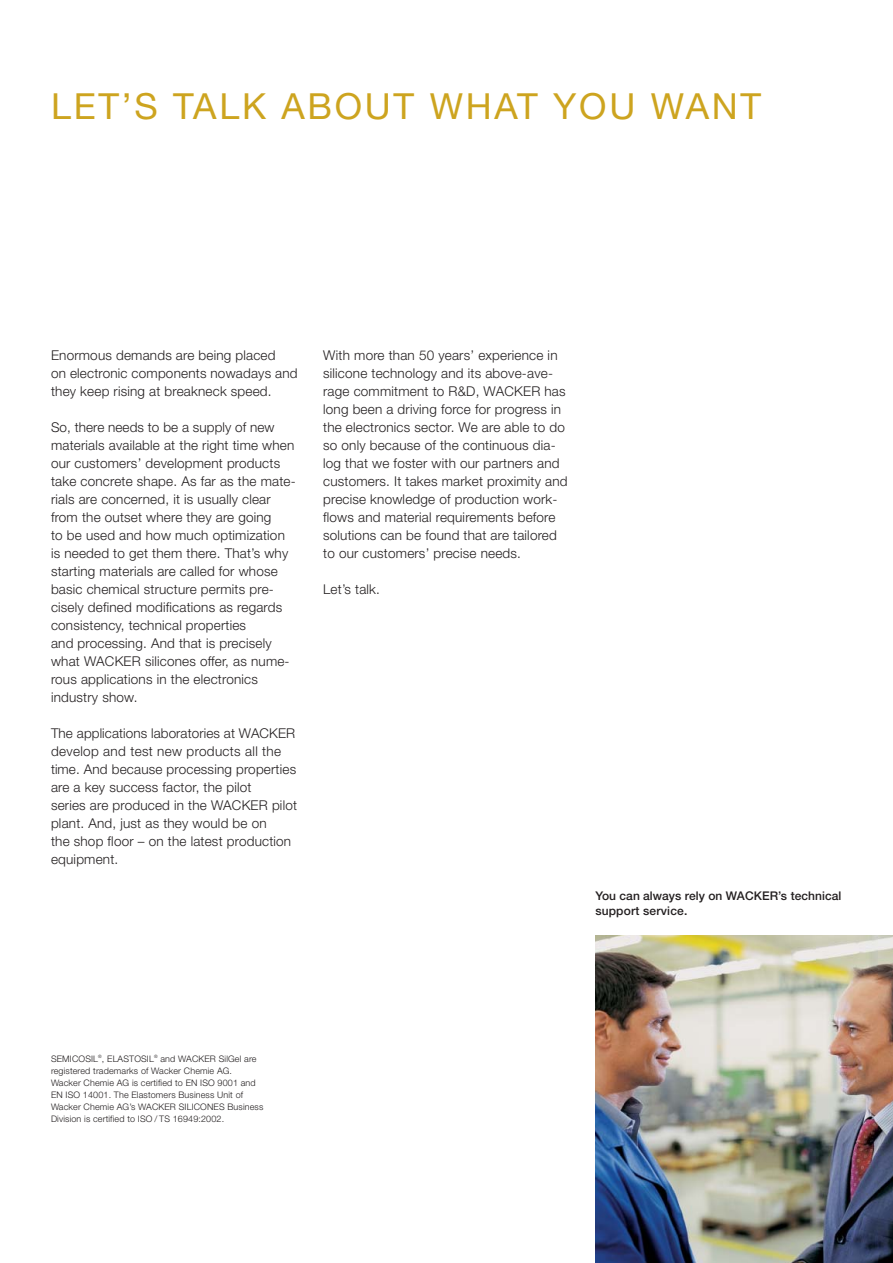
<style>
.page{position:relative;width:893px;height:1263px;background:#fff}
.page>*{position:absolute;margin:0;border:0;box-sizing:border-box;transform-origin:0 0}
.t1{font:36px "Helvetica Neue";letter-spacing:.075em;color:#cda41f}
.t2{font:300 13.5px/18px "Helvetica Neue";letter-spacing:.015em;color:#231f20}
.t3{font:500 12px/15px "Helvetica Neue";letter-spacing:.005em;color:#231f20}
.t4{font:300 9px/12px "Helvetica Neue";letter-spacing:.015em;color:#231f20}
</style>
<div class="page">
<img style="left:595px;top:936px;width:297px;height:327px">
<h1 class="t1" style="left:51px;top:93px;width:711px">LET’S TALK ABOUT WHAT YOU WANT</h1>
<p class="t2" style="left:51px;top:348px;width:248px">Enormous demands are being placed<br>on electronic components nowadays and they keep rising at breakneck speed.</p>
<p class="t2" style="left:51px;top:420px;width:246px">So, there needs to be a supply of new materials available at the right time when our customers’ development products take concrete shape. As far as the mate&shy;rials are concerned, it is usually clear from the outset where they are going<br>to be used and how much optimization is needed to get them there. That’s why starting materials are called for whose basic chemical structure permits pre&shy;cisely defined modifications as regards consistency, technical properties<br>and processing. And that is precisely what WACKER silicones offer, as nume&shy;rous applications in the electronics industry show.</p>
<p class="t2" style="left:51px;top:725px;width:247px">The applications laboratories at WACKER develop and test new products all the time. And because processing properties are a key success factor, the pilot<br>series are produced in the WACKER pilot plant. And, just as they would be on<br>the shop floor – on the latest production equipment.</p>
<p class="t2" style="left:323px;top:348px;width:246px">With more than 50 years’ experience in silicone technology and its above-ave&shy;rage commitment to R&amp;D, WACKER has long been a driving force for progress in the electronics sector. We are able to do so only because of the continuous dia&shy;log that we foster with our partners and customers. It takes market proximity and precise knowledge of production work&shy;flows and material requirements before solutions can be found that are tailored to our customers’ precise needs.</p>
<p class="t2" style="left:323px;top:582px;width:58px">Let’s talk.</p>
<p class="t3" style="left:595px;top:889px;width:247px">You can always rely on WACKER’s technical support service.</p>
<p class="t4" style="left:51px;top:1054px;width:214px">SEMICOSIL<sup>®</sup>, ELASTOSIL<sup>®</sup> and WACKER SilGel are registered trademarks of Wacker Chemie AG.<br>Wacker Chemie AG is certified to EN ISO 9001 and EN ISO 14001. The Elastomers Business Unit of Wacker Chemie AG’s WACKER SILICONES Business Division is certified to ISO / TS 16949:2002.</p>
</div>
